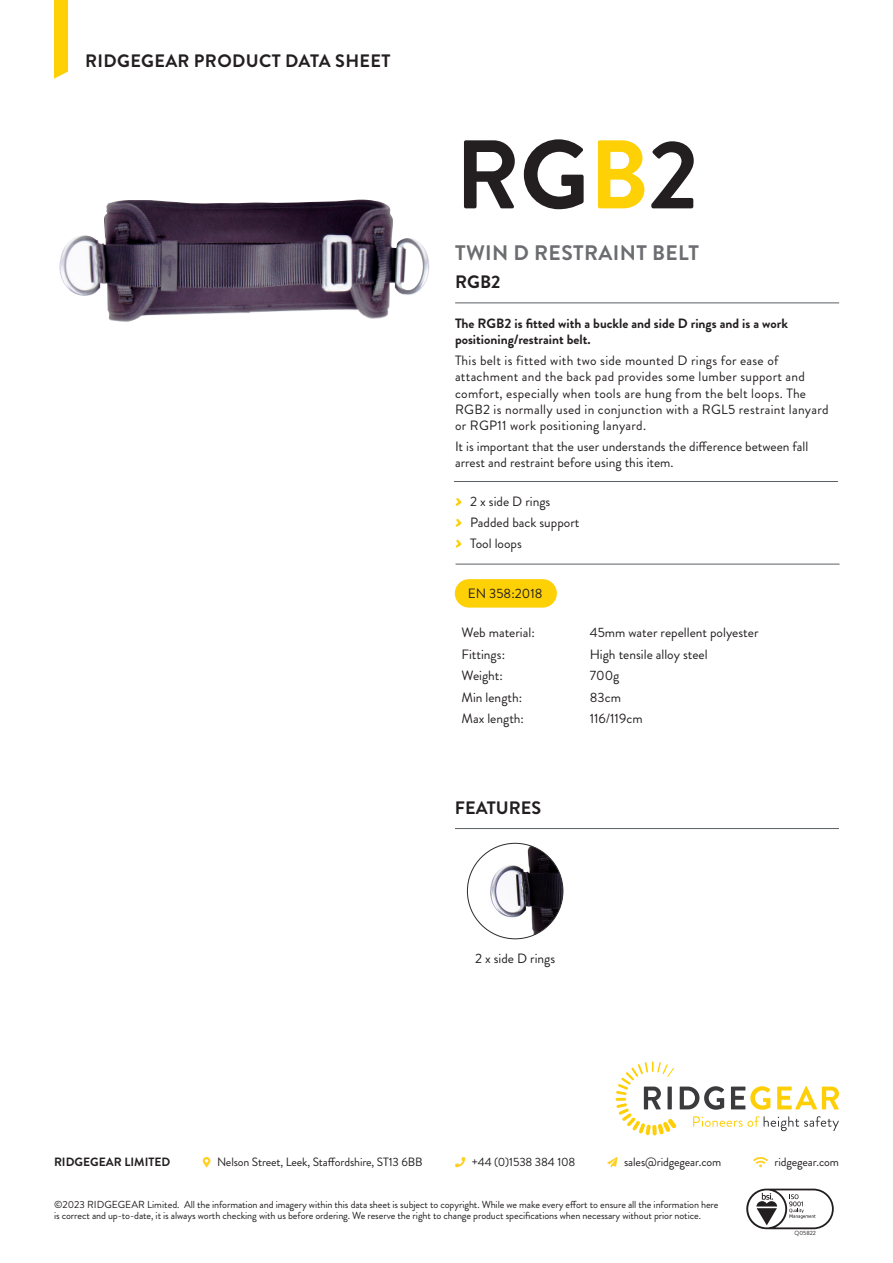
<style>
.page{position:relative;width:893px;height:1263px;background:#fff}
.page>*{position:absolute;margin:0;border:0;box-sizing:border-box;transform-origin:0 0}
.t1{font:700 97.2px "Brandon Grotesque";color:#231f20}
.t2{font:700 21px "Brandon Grotesque";letter-spacing:.02em;color:#6c6d70}
.t3{font:700 18px "Brandon Grotesque";letter-spacing:.02em;color:#231f20}
.t4{font:700 18px "Brandon Grotesque";color:#231f20}
.t5{font:13.5px/16.2px "Brandon Grotesque";color:#231f20}
.t6{font:13.5px/16.2px "Brandon Grotesque";letter-spacing:.02em;color:#231f20}
.t7{font:700 13.5px/16.2px "Brandon Grotesque";color:#231f20}
.t8{font:12px "Brandon Grotesque";letter-spacing:-.01em;color:#231f20}
.t9{font:700 12px "Brandon Grotesque";color:#231f20}
.t10{font:10.2px/11.2px "Brandon Grotesque";letter-spacing:-.01em;color:#231f20}
.t11{font:6px "Brandon Grotesque";color:#231f20}
.s1{color:#fed006}
</style>
<div class="page">
<svg style="left:616px;top:1061px;width:223px;height:74px"></svg>
<svg style="left:203px;top:1157px;width:7px;height:10px"></svg>
<svg style="left:455px;top:1157px;width:10px;height:10px"></svg>
<svg style="left:607px;top:1157px;width:11px;height:10px"></svg>
<svg style="left:753px;top:1157px;width:15px;height:10px"></svg>
<svg style="left:54px;top:0;width:14px;height:79px"></svg>
<svg style="left:746px;top:1188px;width:88px;height:41px"></svg>
<hr style="left:454px;top:481px;width:384px;height:1px;background:#5b6065">
<hr style="left:456px;top:564px;width:383px;height:1px;background:#5b6065">
<hr style="left:455px;top:302px;width:384px;height:1px;background:#5b6065">
<div style="left:455px;top:579px;width:102px;height:29px;background:#fed006;border-radius:14px"></div>
<hr style="left:455px;top:828px;width:384px;height:1px;background:#5b6065">
<img style="left:59px;top:200px;width:371px;height:122px">
<img style="left:467px;top:843px;width:96px;height:96px;border-radius:48px">
<svg style="left:456px;top:498px;width:5px;height:8px"></svg>
<svg style="left:456px;top:519px;width:5px;height:8px"></svg>
<svg style="left:456px;top:540px;width:5px;height:8px"></svg>
<h3 class="t3" style="left:85px;top:48px;width:307px">RIDGEGEAR PRODUCT DATA SHEET</h3>
<p class="t1" style="left:455px;top:107px;width:245px">RG<span class="s1">B</span>2</p>
<p class="t2" style="left:455px;top:238px;width:245px">TWIN D RESTRAINT BELT</p>
<p class="t3" style="left:455px;top:269px;width:47px">RGB2</p>
<p class="t7" style="left:455px;top:315px;width:334px">The RGB2 is fitted with a buckle and side D rings and is a work positioning/restraint belt.</p>
<p class="t6" style="left:455px;top:353px;width:375px">This belt is fitted with two side mounted D rings for ease of attachment and the back pad provides some lumber support and comfort, especially when tools are hung from the belt loops. The RGB2 is normally used in conjunction with a RGL5 restraint lanyard or RGP11 work positioning lanyard.</p>
<p class="t5" style="left:455px;top:438px;width:355px">It is important that the user understands the difference between fall arrest and restraint before using this item.</p>
<p class="t5" style="left:470px;top:494px;width:82px">2 x side D rings</p>
<p class="t5" style="left:470px;top:515px;width:111px">Padded back support</p>
<p class="t5" style="left:470px;top:536px;width:53px">Tool loops</p>
<p class="t5" style="left:468px;top:585px;width:76px">EN 358:2018</p>
<p class="t5" style="left:462px;top:625px;width:75px">Web material:</p>
<p class="t5" style="left:590px;top:625px;width:170px">45mm water repellent polyester</p>
<p class="t5" style="left:462px;top:646px;width:45px">Fittings:</p>
<p class="t5" style="left:590px;top:646px;width:119px">High tensile alloy steel</p>
<p class="t5" style="left:462px;top:668px;width:43px">Weight:</p>
<p class="t5" style="left:590px;top:668px;width:31px">700g</p>
<p class="t5" style="left:462px;top:689px;width:62px">Min length:</p>
<p class="t5" style="left:590px;top:689px;width:33px">83cm</p>
<p class="t5" style="left:462px;top:710px;width:64px">Max length:</p>
<p class="t5" style="left:590px;top:710px;width:54px">116/119cm</p>
<p class="t4" style="left:455px;top:795px;width:88px">FEATURES</p>
<p class="t5" style="left:475px;top:951px;width:82px">2 x side D rings</p>
<p class="t9" style="left:54px;top:1154px;width:118px">RIDGEGEAR LIMITED</p>
<p class="t8" style="left:217px;top:1154px;width:207px">Nelson Street, Leek, Staffordshire, ST13 6BB</p>
<p class="t8" style="left:472px;top:1154px;width:105px">+44 (0)1538 384 108</p>
<p class="t8" style="left:624px;top:1154px;width:99px">sales@ridgegear.com</p>
<p class="t8" style="left:774px;top:1154px;width:66px">ridgegear.com</p>
<p class="t10" style="left:54px;top:1199px;width:666px">©2023 RIDGEGEAR Limited. All the information and imagery within this data sheet is subject to copyright. While we make every effort to ensure all the information here is correct and up-to-date, it is always worth checking with us before ordering. We reserve the right to change product specifications when necessary without prior notice.</p>
<p class="t11" style="left:794px;top:1229px;width:23px">Q05822</p>
</div>
